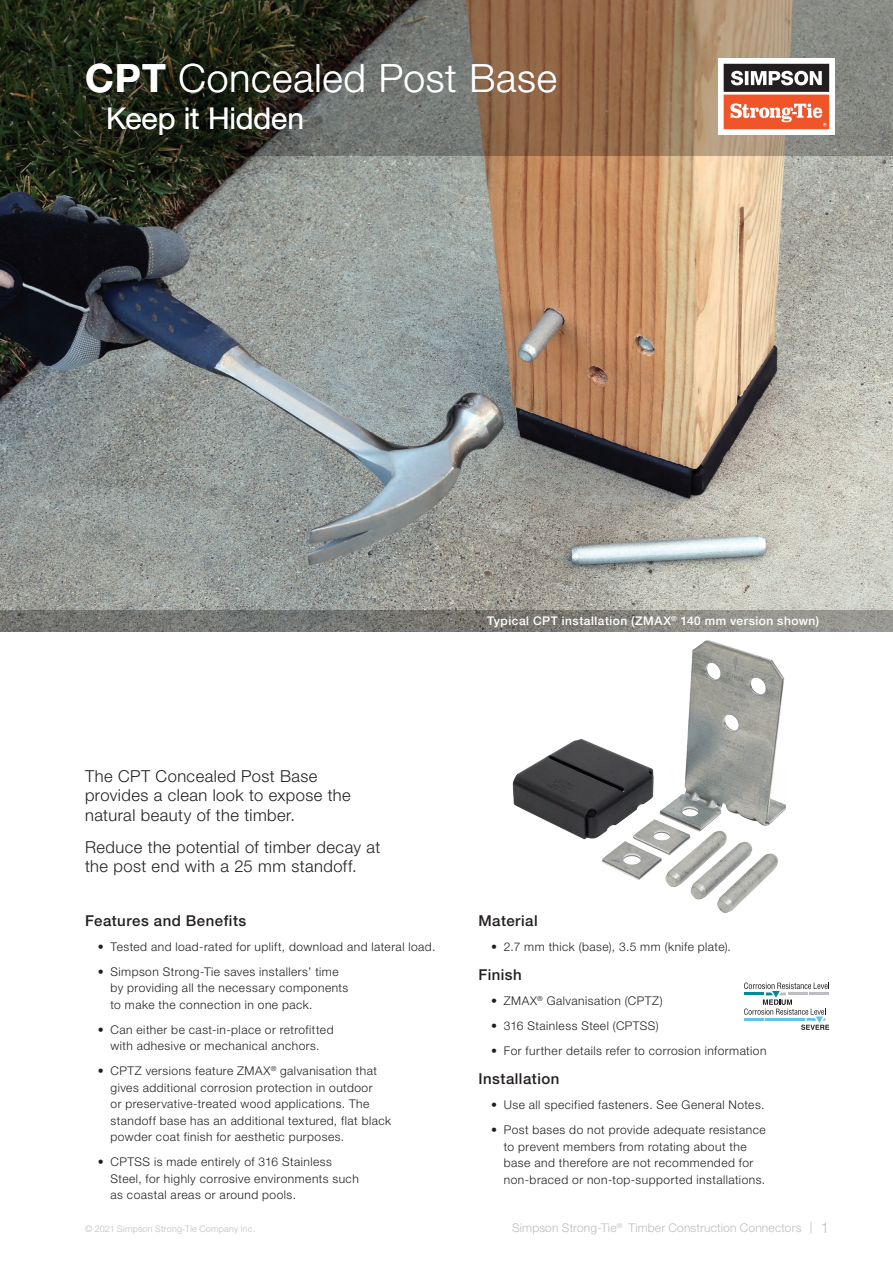
<style>
.page{position:relative;width:893px;height:1263px;background:#fff}
.page>*{position:absolute;margin:0;border:0;box-sizing:border-box;transform-origin:0 0}
.t1{font:300 39px "Helvetica Neue LT Std";letter-spacing:.02em;color:#fff}
.t2{font:30px "Helvetica Neue LT Std";letter-spacing:-.005em;color:#fff}
.Intro{font:300 16.5px/19.5px "Helvetica Neue LT Std";letter-spacing:.025em;color:#231f20}
.Heading{font:500 15px "Helvetica Neue LT Std";letter-spacing:.03em;color:#231f20}
.t3{font:300 12px/16.5px "Helvetica Neue LT Std";letter-spacing:.04em;color:#231f20}
.t4{font:300 12px "Helvetica Neue LT Std";letter-spacing:.015em;color:#bcbdc0}
.Callout{font:500 12px "Helvetica Neue LT Std";letter-spacing:.04em;color:#fff}
.t5{font:300 9px "Helvetica Neue LT Std";letter-spacing:.02em;color:#bcbdc0}
.s1{font-weight:700}
.s2{font-size:15px}
</style>
<div class="page">
<img style="left:0;top:156px;width:893px;height:454px">
<svg style="left:0;top:610px;width:893px;height:21px;background:#7e7e79"></svg>
<svg style="left:744px;top:982px;width:85px;height:48px"></svg>
<img style="left:512px;top:640px;width:273px;height:273px">
<svg style="left:0;top:0;width:893px;height:156px;background:#5f5644"></svg>
<div style="left:718px;top:58px;width:117px;height:77px;background:linear-gradient(to right,#fff,#fff)"></div>
<svg style="left:724px;top:64px;width:105px;height:65px"></svg>
<h1 class="t1" style="left:85px;top:54px;width:473px"><span class="s1">CPT</span> Concealed Post Base</h1>
<h2 class="t2" style="left:106px;top:101px;width:199px">Keep it Hidden</h2>
<p class="Callout" style="left:487px;top:614px;width:333px">Typical CPT installation (ZMAX<sup>®</sup> 140 mm version shown)</p>
<p class="Intro" style="left:85px;top:766px;width:267px">The CPT Concealed Post Base provides a clean look to expose the natural beauty of the timber.</p>
<p class="Intro" style="left:85px;top:837px;width:297px">Reduce the potential of timber decay at the post end with a 25 mm standoff.</p>
<p class="Heading" style="left:85px;top:911px;width:163px">Features and Benefits</p>
<p class="t3" style="left:98px;top:938px;width:339px">• Tested and load‑rated for uplift, download and lateral load.</p>
<p class="t3" style="left:111px;top:963px;width:239px;text-indent:-13px">• Simpson Strong‑Tie saves installers’ time by providing all the necessary components to make the connection in one pack.</p>
<p class="t3" style="left:98px;top:1021px;width:237px;text-align:center">• Can either be cast‑in‑place or retrofitted with adhesive or mechanical anchors.</p>
<p class="t3" style="left:111px;top:1062px;width:282px;text-indent:-13px">• CPTZ versions feature ZMAX<sup>®</sup> galvanisation that gives additional corrosion protection in outdoor<br>or preservative-treated wood applications. The standoff base has an additional textured, flat black powder coat finish for aesthetic purposes.</p>
<p class="t3" style="left:111px;top:1153px;width:250px;text-indent:-13px">• CPTSS is made entirely of 316 Stainless<br>Steel, for highly corrosive environments such as coastal areas or around pools.</p>
<p class="Heading" style="left:478px;top:911px;width:61px">Material</p>
<p class="t3" style="left:491px;top:938px;width:241px">• 2.7 mm thick (base), 3.5 mm (knife plate).</p>
<p class="Heading" style="left:478px;top:966px;width:45px">Finish</p>
<p class="t3" style="left:491px;top:992px;width:173px">• ZMAX<sup>®</sup> Galvanisation (CPTZ)</p>
<p class="t3" style="left:491px;top:1017px;width:169px">• 316 Stainless Steel (CPTSS)</p>
<p class="t3" style="left:491px;top:1042px;width:277px">• For further details refer to corrosion information</p>
<p class="Heading" style="left:478px;top:1070px;width:82px">Installation</p>
<p class="t3" style="left:491px;top:1096px;width:275px">• Use all specified fasteners. See General Notes.</p>
<p class="t3" style="left:504px;top:1121px;width:263px;text-indent:-13px">• Post bases do not provide adequate resistance to prevent members from rotating about the base and therefore are not recommended for non‑braced or non-top-supported installations.</p>
<p class="t5" style="left:85px;top:1223px;width:172px">© 2021 Simpson Strong‑Tie Company Inc.</p>
<p class="t4" style="left:512px;top:1220px;width:319px">Simpson Strong‑Tie<sup>®</sup> Timber Construction Connectors | <span class="s2">1</span></p>
</div>
